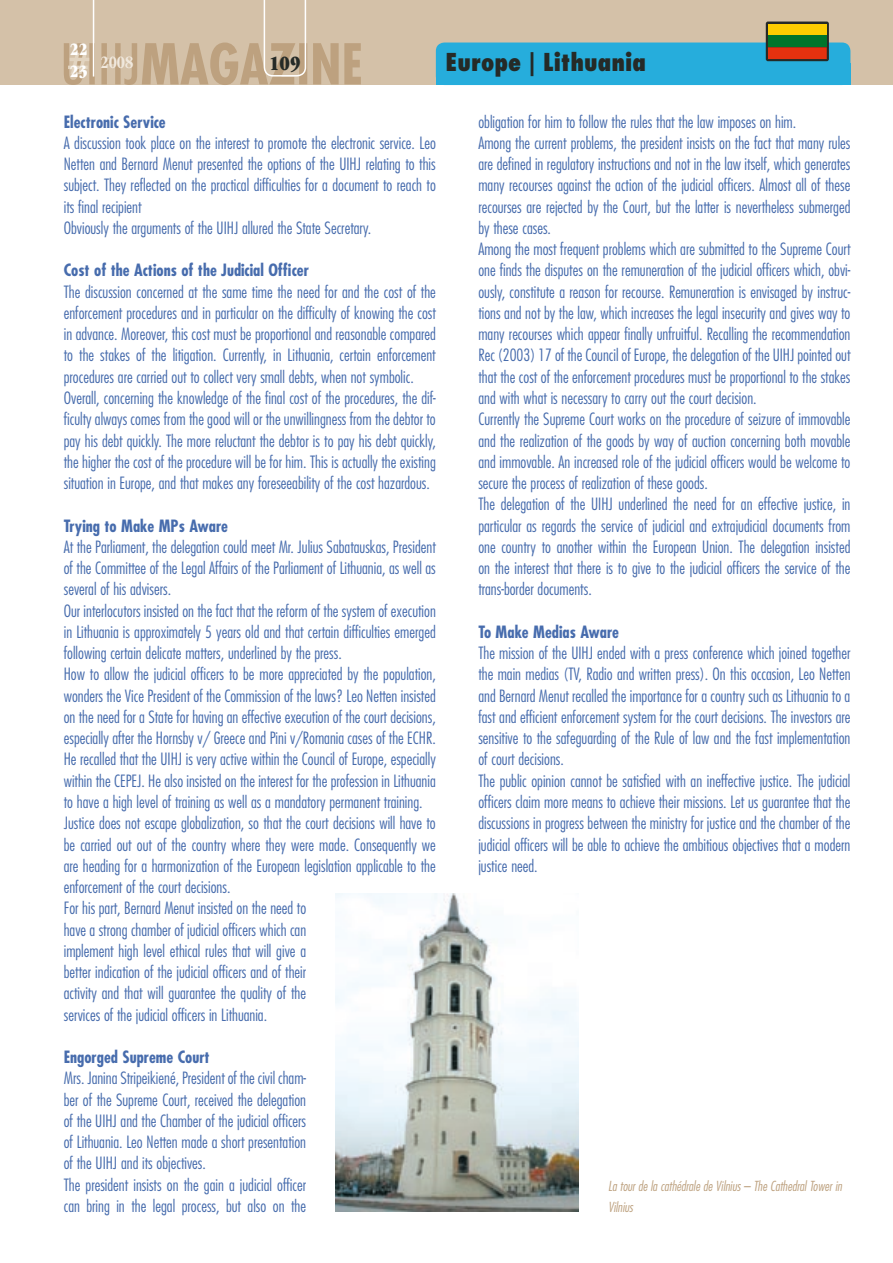
<style>
.page{position:relative;width:893px;height:1263px;background:#fff}
.page>*{position:absolute;margin:0;border:0;box-sizing:border-box;transform-origin:0 0}
.t1{font:800 condensed 24px "Futura Std";color:#252a27}
.t2{font:21px "ITC Garamond Std Ult Cond";color:#252a27}
.t3{font:700 condensed 18px "ITC Garamond Std";color:#f1e9de}
.t4{font:18px/21.6px "ITC Garamond Std Ult Cond";color:#fff}
.t5{font:300 condensed 16.5px/21.3px "Futura Std";color:#476cad}
.t6{font:700 condensed 16.5px "Futura Std";color:#476cad}
.t7{font:italic 300 condensed 13.5px/21.3px "Futura Std";color:#bda17f}
</style>
<div class="page">
<div style="left:0;top:0;width:893px;height:85px;background:#d4c1a8"></div>
<svg style="left:64px;top:0;width:297px;height:85px"></svg>
<div style="left:436px;top:43px;width:414px;height:42px;background:#26addc;border-radius:9px"></div>
<svg style="left:766px;top:22px;width:63px;height:39px"></svg>
<div style="left:768px;top:24px;width:59px;height:11px;background:#fdcd00"></div>
<div style="left:768px;top:35px;width:59px;height:12px;background:#00752b"></div>
<div style="left:768px;top:47px;width:59px;height:12px;background:#e5310f"></div>
<img style="left:336px;top:893px;width:242px;height:319px">
<p class="t4" style="left:70px;top:39px;width:19px">22<br>23</p>
<h1 class="t1" style="left:446px;top:47px;width:202px">Europe | Lithuania</h1>
<p class="t6" style="left:64px;top:111px;width:104px">Electronic Service</p>
<p class="t5" style="left:64px;top:132px;width:374px">A discussion took place on the interest to promote the electronic service. Leo Netten and Bernard Menut presented the options of the UIHJ relating to this subject. They reflected on the practical difficulties for a document to reach to its final recipient<br>Obviously the arguments of the UIHJ allured the State Secretary.</p>
<p class="t6" style="left:64px;top:260px;width:247px">Cost of the Actions of the Judicial Officer</p>
<p class="t5" style="left:64px;top:281px;width:374px">The discussion concerned at the same time the need for and the cost of the enforcement procedures and in particular on the difficulty of knowing the cost in advance. Moreover, this cost must be proportional and reasonable compared to the stakes of the litigation. Currently, in Lithuania, certain enforcement procedures are carried out to collect very small debts, when not symbolic.<br>Overall, concerning the knowledge of the final cost of the procedures, the dif&shy;ficulty always comes from the good will or the unwillingness from the debtor to pay his debt quickly. The more reluctant the debtor is to pay his debt quickly, the higher the cost of the procedure will be for him. This is actually the existing situation in Europe, and that makes any foreseeability of the cost hazardous.</p>
<p class="t6" style="left:64px;top:515px;width:166px">Trying to Make MPs Aware</p>
<p class="t5" style="left:64px;top:536px;width:374px">At the Parliament, the delegation could meet Mr. Julius Sabatauskas, President of the Committee of the Legal Affairs of the Parliament of Lithuania, as well as several of his advisers.<br>Our interlocutors insisted on the fact that the reform of the system of execution in Lithuania is approximately 5 years old and that certain difficulties emerged following certain delicate matters, underlined by the press.<br>How to allow the judicial officers to be more appreciated by the population, wonders the Vice President of the Commission of the laws? Leo Netten insisted on the need for a State for having an effective execution of the court decisions, especially after the Hornsby v/ Greece and Pini v/Romania cases of the ECHR.<br>He recalled that the UIHJ is very active within the Council of Europe, especially within the CEPEJ. He also insisted on the interest for the profession in Lithuania to have a high level of training as well as a mandatory permanent training.<br>Justice does not escape globalization, so that the court decisions will have to be carried out out of the country where they were made. Consequently we are heading for a harmonization of the European legislation applicable to the enforcement of the court decisions.<br>For his part, Bernard Menut insisted on the need to<br>have a strong chamber of judicial officers which can<br>implement high level ethical rules that will give a<br>better indication of the judicial officers and of their<br>activity and that will guarantee the quality of the<br>services of the judicial officers in Lithuania.</p>
<p class="t6" style="left:64px;top:1047px;width:147px">Engorged Supreme Court</p>
<p class="t5" style="left:64px;top:1067px;width:244px">Mrs. Janina Stripeikiené, President of the civil cham&shy;ber of the Supreme Court, received the delegation of the UIHJ and the Chamber of the judicial officers of Lithuania. Leo Netten made a short presentation of the UIHJ and its objectives.<br>The president insists on the gain a judicial officer can bring in the legal process, but also on the</p>
<p class="t3" style="left:100px;top:52px;width:34px">2008</p>
<p class="t2" style="left:269px;top:51px;width:33px">109</p>
<p class="t5" style="left:478px;top:111px;width:374px">obligation for him to follow the rules that the law imposes on him.<br>Among the current problems, the president insists on the fact that many rules are defined in regulatory instructions and not in the law itself, which generates many recourses against the action of the judicial officers. Almost all of these recourses are rejected by the Court, but the latter is nevertheless submerged by these cases.<br>Among the most frequent problems which are submitted to the Supreme Court one finds the disputes on the remuneration of the judicial officers which, obvi&shy;ously, constitute a reason for recourse. Remuneration is envisaged by instruc&shy;tions and not by the law, which increases the legal insecurity and gives way to many recourses which appear finally unfruitful. Recalling the recommendation Rec (2003) 17 of the Council of Europe, the delegation of the UIHJ pointed out that the cost of the enforcement procedures must be proportional to the stakes and with what is necessary to carry out the court decision.<br>Currently the Supreme Court works on the procedure of seizure of immovable and the realization of the goods by way of auction concerning both movable and immovable. An increased role of the judicial officers would be welcome to secure the process of realization of these goods.<br>The delegation of the UIHJ underlined the need for an effective justice, in particular as regards the service of judicial and extrajudicial documents from one country to another within the European Union. The delegation insisted on the interest that there is to give to the judicial officers the service of the trans-border documents.</p>
<p class="t6" style="left:478px;top:621px;width:142px">To Make Medias Aware</p>
<p class="t5" style="left:478px;top:642px;width:374px">The mission of the UIHJ ended with a press conference which joined together the main medias (TV, Radio and written press). On this occasion, Leo Netten and Bernard Menut recalled the importance for a country such as Lithuania to a fast and efficient enforcement system for the court decisions. The investors are sensitive to the safeguarding of the Rule of law and the fast implementation of court decisions.<br>The public opinion cannot be satisfied with an ineffective justice. The judicial officers claim more means to achieve their missions. Let us guarantee that the discussions in progress between the ministry for justice and the chamber of the judicial officers will be able to achieve the ambitious objectives that a modern justice need.</p>
<p class="t7" style="left:608px;top:1175px;width:235px">La tour de la cathédrale de Vilnius – The Cathedral Tower in<br>Vilnius</p>
</div>
